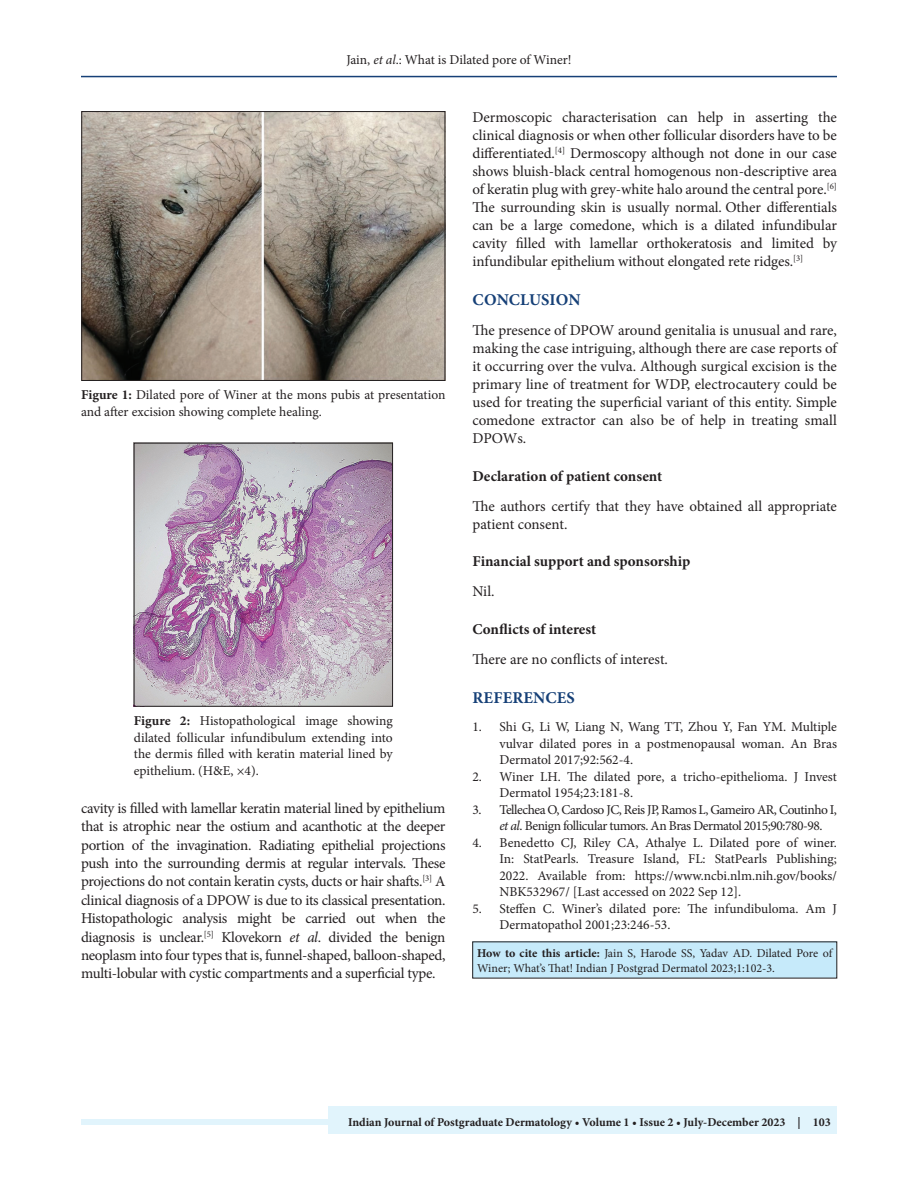
<style>
.page{position:relative;width:918px;height:1188px;background:#fff}
.page>*{position:absolute;margin:0;border:0;box-sizing:border-box;transform-origin:0 0}
.t1{font:700 16.5px "Minion Pro";letter-spacing:.01em;color:#164077}
.TX{font:15px/18px "Minion Pro";letter-spacing:-.01em;color:#231f20;text-align:justify}
.t2{font:700 15px "Minion Pro";color:#231f20}
.REF{font:13.5px/16.5px "Minion Pro";letter-spacing:-.005em;color:#231f20;text-align:justify}
.FGC{font:13.5px/16.5px "Minion Pro";color:#231f20}
.REF-2{font:13.5px/16.5px "Minion Pro";letter-spacing:-.035em;color:#231f20}
.HTC{font:12px/14.4px "Minion Pro";color:#231f20}
.JF{font:700 12px "Minion Pro";color:#231f20}
.s1{font-style:italic}
.s2{font-weight:700}
</style>
<div class="page">
<hr style="left:81px;top:76px;width:756px;height:1px;background:#164077">
<div style="left:81px;top:1119px;width:756px;height:6px;background:#e1f4fc"></div>
<div style="left:329px;top:1106px;width:508px;height:28px;background:#e1f4fc"></div>
<img style="left:84px;top:113px;width:359px;height:266px">
<div style="left:82px;top:111px;width:363px;height:270px;border:1px solid #231f20"></div>
<img style="left:136px;top:445px;width:255px;height:259px">
<div style="left:134px;top:443px;width:259px;height:263px;border:1px solid #231f20"></div>
<div style="left:473px;top:942px;width:364px;height:36px;background:#c6eafa"></div>
<p class="REF" style="left:346px;top:51px;width:227px">Jain, <span class="s1">et al</span>.: What is Dilated pore of Winer!</p>
<p class="FGC" style="left:81px;top:387px;width:366px"><span class="s2">Figure 1:</span> Dilated pore of Winer at the mons pubis at presentation and after excision showing complete healing.</p>
<p class="FGC" style="left:134px;top:713px;width:260px;text-align:justify"><span class="s2">Figure 2:</span> Histopathological image showing dilated follicular infundibulum extending into the dermis filled with keratin material lined by epithelium. (H&amp;E, ×4).</p>
<p class="TX" style="left:81px;top:799px;width:366px;line-height:18.5px">cavity is filled with lamellar keratin material lined by epithelium that is atrophic near the ostium and acanthotic at the deeper portion of the invagination. Radiating epithelial projections push into the surrounding dermis at regular intervals. These projections do not contain keratin cysts, ducts or hair shafts.<sup>[3]</sup> A clinical diagnosis of a DPOW is due to its classical presentation.<br>Histopathologic analysis might be carried out when the diagnosis is unclear.<sup>[5]</sup> Klovekorn <span class="s1">et al</span>. divided the benign neoplasm into four types that is, funnel-shaped, balloon-shaped, multi-lobular with cystic compartments and a superficial type.</p>
<p class="TX" style="left:472px;top:109px;width:366px">Dermoscopic characterisation can help in asserting the clinical diagnosis or when other follicular disorders have to be differentiated.<sup>[4]</sup> Dermoscopy although not done in our case shows bluish-black central homogenous non-descriptive area of keratin plug with grey-white halo around the central pore.<sup>[6] </sup>The surrounding skin is usually normal. Other differentials can be a large comedone, which is a dilated infundibular cavity filled with lamellar orthokeratosis and limited by infundibular epithelium without elongated rete ridges.<sup>[3]</sup></p>
<h1 class="t1" style="left:473px;top:288px;width:109px">CONCLUSION</h1>
<p class="TX" style="left:472px;top:322px;width:366px">The presence of DPOW around genitalia is unusual and rare, making the case intriguing, although there are case reports of it occurring over the vulva. Although surgical excision is the primary line of treatment for WDP, electrocautery could be used for treating the superficial variant of this entity. Simple comedone extractor can also be of help in treating small DPOWs.</p>
<h2 class="t2" style="left:472px;top:465px;width:191px">Declaration of patient consent</h2>
<p class="TX" style="left:472px;top:497px;width:366px">The authors certify that they have obtained all appropriate patient consent.</p>
<h2 class="t2" style="left:472px;top:551px;width:219px">Financial support and sponsorship</h2>
<p class="TX" style="left:472px;top:583px;width:24px">Nil.</p>
<h2 class="t2" style="left:472px;top:618px;width:125px">Conflicts of interest</h2>
<p class="TX" style="left:472px;top:650px;width:197px">There are no conflicts of interest.</p>
<h1 class="t1" style="left:473px;top:686px;width:104px">REFERENCES</h1>
<p class="REF" style="left:500px;top:719px;width:339px;text-indent:-27px">1. Shi G, Li W, Liang N, Wang TT, Zhou Y, Fan YM. Multiple vulvar dilated pores in a postmenopausal woman. An Bras Dermatol 2017;92:562-4.</p>
<p class="REF" style="left:500px;top:768px;width:339px;text-indent:-27px">2. Winer LH. The dilated pore, a tricho-epithelioma. J Invest<br>Dermatol 1954;23:181-8.</p>
<p class="REF-2" style="left:500px;top:801px;width:339px;text-indent:-27px">3. Tellechea O, Cardoso JC, Reis JP, Ramos L, Gameiro AR, Coutinho I, <span class="s1">et al</span>. Benign follicular tumors. An Bras Dermatol 2015;90:780-98.</p>
<p class="REF" style="left:500px;top:834px;width:339px;text-indent:-27px">4. Benedetto CJ, Riley CA, Athalye L. Dilated pore of winer.<br>In: StatPearls. Treasure Island, FL: StatPearls Publishing; 2022. Available from: https://www.ncbi.nlm.nih.gov/books/ NBK532967/ [Last accessed on 2022 Sep 12].</p>
<p class="REF" style="left:500px;top:900px;width:339px;text-indent:-27px">5. Steffen C. Winer’s dilated pore: The infundibuloma. Am J<br>Dermatopathol 2001;23:246-53.</p>
<p class="HTC" style="left:477px;top:946px;width:357px"><span class="s2">How to cite this article:</span> Jain S, Harode SS, Yadav AD. Dilated Pore of<br>Winer; What’s That! Indian J Postgrad Dermatol 2023;1:102-3.</p>
<p class="JF" style="left:348px;top:1113px;width:484px">Indian Journal of Postgraduate Dermatology • Volume 1 • Issue 2 • July-December 2023 | 103</p>
</div>
